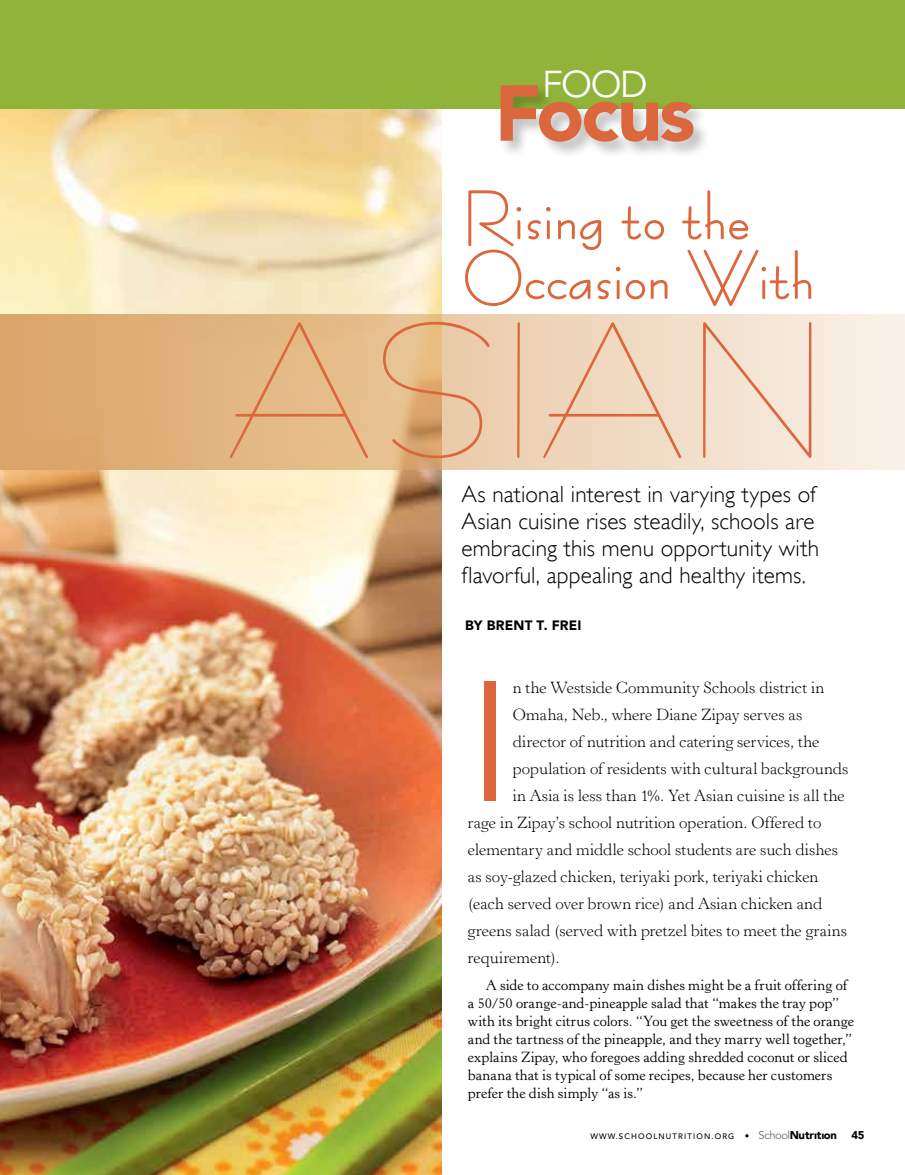
<style>
.page{position:relative;width:905px;height:1175px;background:#fff}
.page>*{position:absolute;margin:0;border:0;box-sizing:border-box;transform-origin:0 0}
.t1{font:300 169.05px "Avenir LT Std";color:#dc673d}
.t2{font:149.4px "Bernie Normal";letter-spacing:.02em;color:#dc673d}
.t3{font:900 78.3px "Avenir LT Std";color:#dc673d}
.t4{font:700 59.85px/59.8px "Bernie";letter-spacing:.02em;color:#dc673d}
.t5{font:37.05px "Avenir LT Std";color:#fff}
.t6{font:300 23.25px/26.8px "Gill Sans";letter-spacing:.005em;color:#000}
.t7{font:300 16.5px "Horley Old Style MT Std";letter-spacing:.01em;color:#000}
.t8{font:14.55px/18px "Horley Old Style MT Std";letter-spacing:.005em;color:#000}
.t9{font:900 13.5px "Avenir LT Std";letter-spacing:.015em;color:#000}
.t10{font:900 11.25px "Avenir LT Std";color:#000}
.t11{font:500 7.8px "Avenir LT Std";letter-spacing:.14em;color:#000}
.s1{font-size:9px}
.s2{font-weight:400;font-size:11.25px;color:#6d6e71}
.s3{font-weight:900;font-size:11.25px}
</style>
<div class="page">
<img style="left:0;top:108px;width:442px;height:1066px">
<div style="left:0;top:0;width:904px;height:108px;background:#90b439"></div>
<svg style="left:0;top:314px;width:904px;height:156px;background:#e9c8a3"></svg>
<div style="left:498px;top:83px;width:212px;height:75px;background:#000;opacity:.25"></div>
<h3 class="t5" style="left:542px;top:63px;width:107px">FOOD</h3>
<h3 class="t3" style="left:494px;top:66px;width:202px">Focus</h3>
<h3 class="t4" style="left:463px;top:188px;width:353px">Rising to the<br>Occasion With</h3>
<h2 class="t2" style="left:227px;top:301px;width:601px">ASIAN</h2>
<h3 class="t6" style="left:461px;top:481px;width:359px">As national interest in varying types of Asian cuisine rises steadily, schools are embracing this menu opportunity with flavorful, appealing and healthy items.</h3>
<p class="t9" style="left:465px;top:617px;width:118px">By BRENT T. FREI</p>
<h1 class="t1" style="left:468px;top:643px;width:45px">I</h1>
<p class="t7" style="left:512px;top:678px;width:313px">n the Westside Community Schools district in</p>
<p class="t7" style="left:512px;top:705px;width:291px">Omaha, Neb., where Diane Zipay serves as</p>
<p class="t7" style="left:512px;top:732px;width:308px">director of nutrition and catering services, the</p>
<p class="t7" style="left:512px;top:759px;width:337px">population of residents with cultural backgrounds</p>
<p class="t7" style="left:512px;top:786px;width:333px">in Asia is less than 1%. Yet Asian cuisine is all the</p>
<p class="t7" style="left:468px;top:813px;width:355px">rage in Zipay’s school nutrition operation. Offered to</p>
<p class="t7" style="left:468px;top:840px;width:372px">elementary and middle school students are such dishes</p>
<p class="t7" style="left:468px;top:867px;width:352px">as soy-glazed chicken, teriyaki pork, teriyaki chicken</p>
<p class="t7" style="left:468px;top:894px;width:356px">(each served over brown rice) and Asian chicken and</p>
<p class="t7" style="left:468px;top:921px;width:381px">greens salad (served with pretzel bites to meet the grains</p>
<p class="t7" style="left:468px;top:948px;width:93px">requirement).</p>
<p class="t8" style="left:468px;top:976px;width:388px;text-indent:18px">A side to accompany main dishes might be a fruit offering of a 50/50 orange-and-pineapple salad that “makes the tray pop” with its bright citrus colors. “You get the sweetness of the orange and the tartness of the pineapple, and they marry well together,” explains Zipay, who foregoes adding shredded coconut or sliced banana that is typical of some recipes, because her customers prefer the dish simply “as is.”</p>
<p class="t11" style="left:590px;top:1131px;width:248px">WWW.SCHOOLNUTRITION.ORG <span class="s1">•</span> <span class="s2">School</span><span class="s3">Nutrıtıon</span></p>
<p class="t10" style="left:851px;top:1128px;width:14px">45</p>
</div>
